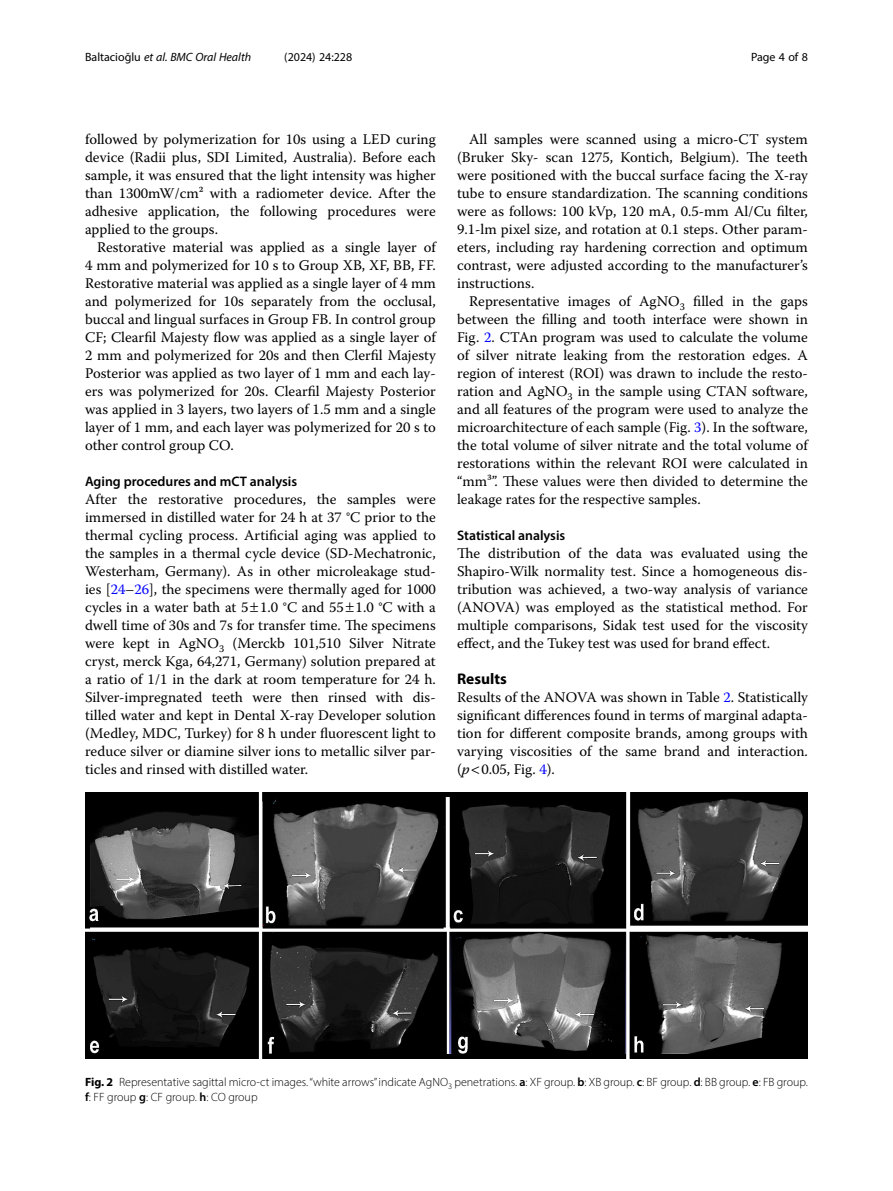
<style>
.page{position:relative;width:893px;height:1191px;background:#fff}
.page>*{position:absolute;margin:0;border:0;box-sizing:border-box;transform-origin:0 0}
.Head_1{font:700 15.45px "Myriad Pro";color:#000}
.Body_Text{font:14.7px/18px "Warnock Pro";color:#000;text-align:justify}
.Body_Text_Indent{font:14.7px/18px "Warnock Pro";color:#000;text-align:justify}
.Head_2{font:600 13.8px "Myriad Pro";color:#000}
.Figure_Caption{font:300 12px/15px "Myriad Pro";color:#000}
.t1{font:italic 12px "Myriad Pro";color:#000}
.t2{font:12px "Myriad Pro";color:#000}
.s1{font-style:normal}
.s2{color:#00f}
.s3{font-style:italic}
.s4{font-weight:700}
.s5{font-weight:600}
</style>
<div class="page">
<img style="left:85px;top:792px;width:723px;height:267px">
<p class="t1" style="left:85px;top:50px;width:168px"><span class="s1">Baltacioğlu</span> et al. BMC Oral Health</p>
<p class="t2" style="left:284px;top:50px;width:70px">(2024) 24:228</p>
<p class="t2" style="left:751px;top:50px;width:58px">Page 4 of 8</p>
<p class="Body_Text" style="left:85px;top:130px;width:352px">followed by polymerization for 10s using a LED curing device (Radii plus, SDI Limited, Australia). Before each sample, it was ensured that the light intensity was higher than 1300mW/cm² with a radiometer device. After the adhesive application, the following procedures were applied to the groups.</p>
<p class="Body_Text_Indent" style="left:85px;top:238px;width:352px;text-indent:12px">Restorative material was applied as a single layer of 4 mm and polymerized for 10 s to Group XB, XF, BB, FF.<br>Restorative material was applied as a single layer of 4 mm and polymerized for 10s separately from the occlusal, buccal and lingual surfaces in Group FB. In control group CF; Clearfil Majesty flow was applied as a single layer of 2 mm and polymerized for 20s and then Clerfil Majesty Posterior was applied as two layer of 1 mm and each lay&shy;ers was polymerized for 20s. Clearfil Majesty Posterior was applied in 3 layers, two layers of 1.5 mm and a single layer of 1 mm, and each layer was polymerized for 20 s to other control group CO.</p>
<p class="Head_2" style="left:85px;top:473px;width:214px">Aging procedures and mCT analysis</p>
<p class="Body_Text" style="left:85px;top:490px;width:352px">After the restorative procedures, the samples were immersed in distilled water for 24 h at 37 °C prior to the thermal cycling process. Artificial aging was applied to the samples in a thermal cycle device (SD-Mechatronic, Westerham, Germany). As in other microleakage stud&shy;ies [<span class="s2">24</span>–<span class="s2">26</span>], the specimens were thermally aged for 1000 cycles in a water bath at 5 1.0 °C and 55 1.0 °C with a dwell time of 30s and 7s for transfer time. The specimens were kept in AgNO<sub>3</sub> (Merckb 101,510 Silver Nitrate cryst, merck Kga, 64,271, Germany) solution prepared at a ratio of 1/1 in the dark at room temperature for 24 h.<br>Silver-impregnated teeth were then rinsed with dis&shy;tilled water and kept in Dental X-ray Developer solution (Medley, MDC, Turkey) for 8 h under fluorescent light to reduce silver or diamine silver ions to metallic silver par&shy;ticles and rinsed with distilled water.</p>
<p class="Body_Text_Indent" style="left:457px;top:130px;width:352px;text-indent:12px">All samples were scanned using a micro-CT system (Bruker Sky- scan 1275, Kontich, Belgium). The teeth were positioned with the buccal surface facing the X-ray tube to ensure standardization. The scanning conditions were as follows: 100 kVp, 120 mA, 0.5-mm Al/Cu filter, 9.1-lm pixel size, and rotation at 0.1 steps. Other param&shy;eters, including ray hardening correction and optimum contrast, were adjusted according to the manufacturer’s instructions.</p>
<p class="Body_Text_Indent" style="left:457px;top:292px;width:352px;text-indent:12px">Representative images of AgNO<sub>3</sub> filled in the gaps between the filling and tooth interface were shown in Fig. <span class="s2">2</span>. CTAn program was used to calculate the volume of silver nitrate leaking from the restoration edges. A region of interest (ROI) was drawn to include the resto&shy;ration and AgNO<sub>3</sub> in the sample using CTAN software, and all features of the program were used to analyze the microarchitecture of each sample (Fig. <span class="s2">3</span>). In the software, the total volume of silver nitrate and the total volume of restorations within the relevant ROI were calculated in “mm³”. These values were then divided to determine the leakage rates for the respective samples.</p>
<p class="Head_2" style="left:457px;top:527px;width:110px">Statistical analysis</p>
<p class="Body_Text" style="left:457px;top:544px;width:352px">The distribution of the data was evaluated using the Shapiro-Wilk normality test. Since a homogeneous dis&shy;tribution was achieved, a two-way analysis of variance (ANOVA) was employed as the statistical method. For multiple comparisons, Sidak test used for the viscosity effect, and the Tukey test was used for brand effect.</p>
<p class="Head_1" style="left:457px;top:669px;width:51px">Results</p>
<p class="Body_Text" style="left:457px;top:688px;width:352px">Results of the ANOVA was shown in Table <span class="s2">2</span>. Statistically significant differences found in terms of marginal adapta&shy;tion for different composite brands, among groups with varying viscosities of the same brand and interaction. (<span class="s3">p</span> 0.05, Fig. <span class="s2">4</span>).</p>
<p class="Figure_Caption" style="left:85px;top:1074px;width:724px"><span class="s4">Fig. 2</span> Representative sagittal micro-ct images. “white arrows” indicate AgNO<sub>3</sub> penetrations. <span class="s5">a</span>: XF group. <span class="s5">b</span>: XB group. <span class="s5">c</span>: BF group. <span class="s5">d</span>: BB group. <span class="s5">e</span>: FB group. <span class="s5">f</span>: FF group <span class="s5">g</span>: CF group. <span class="s5">h</span>: CO group</p>
</div>
